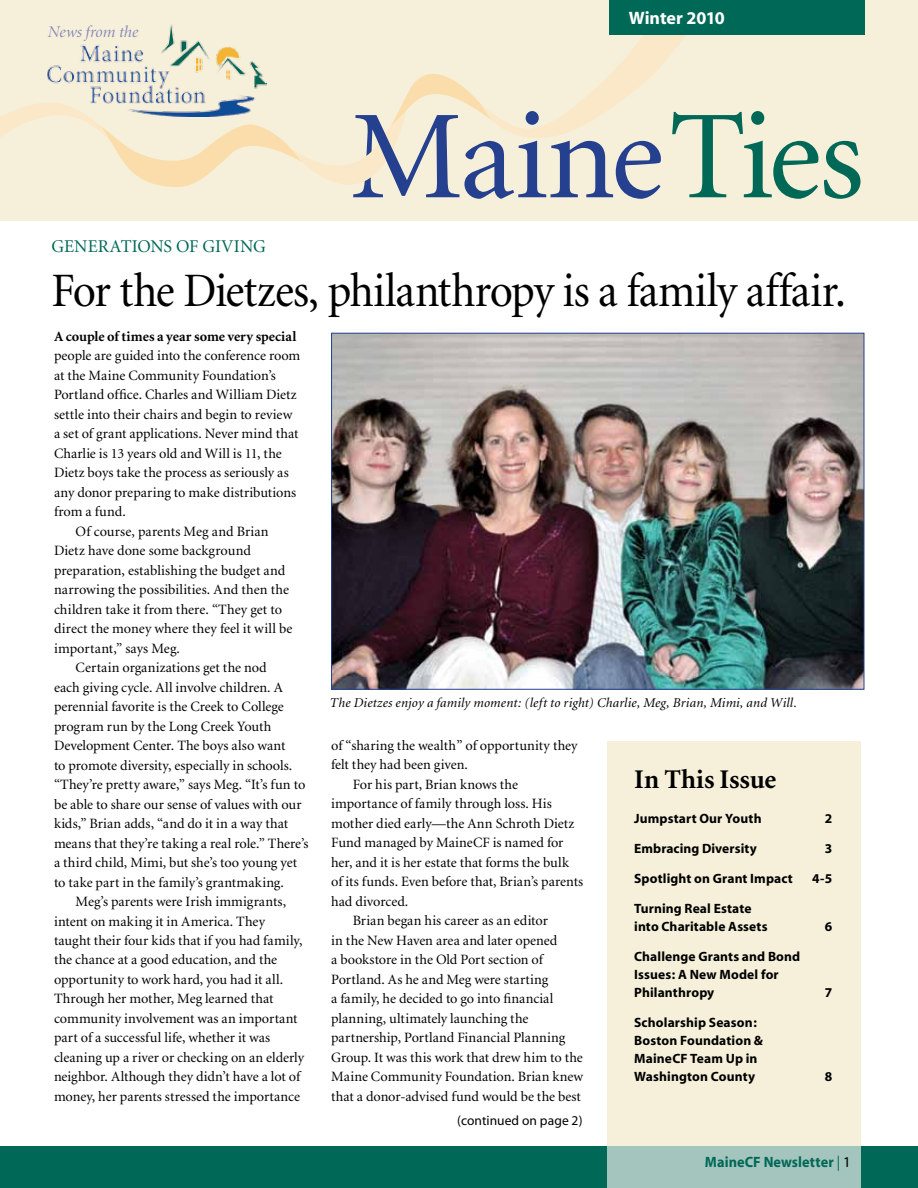
<style>
.page{position:relative;width:918px;height:1188px;background:#fff}
.page>*{position:absolute;margin:0;border:0;box-sizing:border-box;transform-origin:0 0}
.t1{font:48px "Minion";letter-spacing:-.015em;color:#000;scale:.94 1}
.t2{font:700 27px "Minion";color:#000}
.t3{font:18px "Minion";letter-spacing:.045em;color:#006857}
.t4{font:700 18px "Myriad";letter-spacing:-.005em;color:#fff}
.t5{font:italic 16.5px "Minion Display";color:#8889ba}
.t6{font:700 15px "Myriad";letter-spacing:.005em;color:#006857;scale:.95 1}
.t7{font:14.25px "Minion";color:#000}
.t8{font:700 14.25px "Minion";color:#000}
.t9{font:700 13.5px/18px "Myriad";letter-spacing:.01em;color:#000}
.t10{font:italic 13.5px "Minion";letter-spacing:.01em;color:#000}
.t11{font:13.5px "Myriad";letter-spacing:.005em;color:#000}
.s1{font-weight:400}
.s2{font-weight:400;color:#000}
</style>
<div class="page">
<div style="left:0;top:1147px;width:918px;height:41px;background:#006857"></div>
<div style="left:608px;top:741px;width:253px;height:413px;background:#f6f0da"></div>
<div style="left:608px;top:1147px;width:253px;height:41px;background:#a3c5be"></div>
<img style="left:333px;top:335px;width:529px;height:352px">
<div style="left:0;top:0;width:918px;height:220px;background:#f6f0da"></div>
<svg style="left:0;top:103px;width:409px;height:118px"></svg>
<svg style="left:102px;top:122px;width:199px;height:66px"></svg>
<img style="left:46px;top:24px;width:221px;height:92px">
<svg style="left:824px;top:141px;width:37px;height:58px"></svg>
<svg style="left:353px;top:35px;width:465px;height:164px"></svg>
<div style="left:609px;top:0;width:255px;height:35px;background:#006857"></div>
<p class="t5" style="left:48px;top:24px;width:92px">News from the</p>
<p class="t4" style="left:629px;top:9px;width:98px">Winter 2010</p>
<p class="t3" style="left:52px;top:237px;width:25px">Gene</p>
<p class="t3" style="left:98px;top:237px;width:24px">r ations</p>
<p class="t3" style="left:176px;top:237px;width:70px">of Giving</p>
<h1 class="t1" style="left:52px;top:267px;width:847px">For the Dietzes, philanthropy is a family affair.</h1>
<p class="t8" style="left:54px;top:329px;width:244px">A couple of times a year some very special</p>
<p class="t7" style="left:54px;top:349px;width:248px">people are guided into the conference room</p>
<p class="t7" style="left:54px;top:368px;width:223px">at the Maine Community Foundation’s</p>
<p class="t7" style="left:54px;top:388px;width:244px">Portland office. Charles and William Dietz</p>
<p class="t7" style="left:54px;top:407px;width:240px">settle into their chairs and begin to review</p>
<p class="t7" style="left:54px;top:427px;width:246px">a set of grant applications. Never mind that</p>
<p class="t7" style="left:54px;top:446px;width:229px">Charlie is 13 years old and Will is 11, the</p>
<p class="t7" style="left:54px;top:466px;width:236px">Dietz boys take the process as seriously as</p>
<p class="t7" style="left:54px;top:485px;width:244px">any donor preparing to make distributions</p>
<p class="t7" style="left:54px;top:505px;width:73px">from a fund.</p>
<p class="t7" style="left:76px;top:524px;width:195px">Of course, parents Meg and Brian</p>
<p class="t7" style="left:54px;top:544px;width:199px">Dietz have done some background</p>
<p class="t7" style="left:54px;top:563px;width:233px">preparation, establishing the budget and</p>
<p class="t7" style="left:54px;top:583px;width:237px">narrowing the possibilities. And then the</p>
<p class="t7" style="left:54px;top:602px;width:230px">children take it from there. “They get to</p>
<p class="t7" style="left:54px;top:622px;width:240px">direct the money where they feel it will be</p>
<p class="t7" style="left:54px;top:641px;width:128px">important,” says Meg.</p>
<p class="t7" style="left:76px;top:661px;width:193px">Certain organizations get the nod</p>
<p class="t7" style="left:54px;top:680px;width:230px">each giving cycle. All involve children. A</p>
<p class="t7" style="left:54px;top:700px;width:231px">perennial favorite is the Creek to College</p>
<p class="t7" style="left:54px;top:719px;width:219px">program run by the Long Creek Youth</p>
<p class="t7" style="left:54px;top:738px;width:233px">Development Center. The boys also want</p>
<p class="t7" style="left:54px;top:758px;width:240px">to promote diversity, especially in schools.</p>
<p class="t7" style="left:54px;top:777px;width:253px">“They’re pretty aware,” says Meg. “It’s fun to</p>
<p class="t7" style="left:54px;top:797px;width:249px">be able to share our sense of values with our</p>
<p class="t7" style="left:54px;top:816px;width:236px">kids,” Brian adds, “and do it in a way that</p>
<p class="t7" style="left:54px;top:836px;width:256px">means that they’re taking a real role.” There’s</p>
<p class="t7" style="left:54px;top:855px;width:245px">a third child, Mimi, but she’s too young yet</p>
<p class="t7" style="left:54px;top:875px;width:231px">to take part in the family’s grantmaking.</p>
<p class="t7" style="left:76px;top:894px;width:212px">Meg’s parents were Irish immigrants,</p>
<p class="t7" style="left:54px;top:914px;width:213px">intent on making it in America. They</p>
<p class="t7" style="left:54px;top:933px;width:250px">taught their four kids that if you had family,</p>
<p class="t7" style="left:54px;top:953px;width:225px">the chance at a good education, and the</p>
<p class="t7" style="left:54px;top:972px;width:231px">opportunity to work hard, you had it all.</p>
<p class="t7" style="left:54px;top:992px;width:221px">Through her mother, Meg learned that</p>
<p class="t7" style="left:54px;top:1011px;width:245px">community involvement was an important</p>
<p class="t7" style="left:54px;top:1031px;width:218px">part of a successful life, whether it was</p>
<p class="t7" style="left:54px;top:1050px;width:252px">cleaning up a river or checking on an elderly</p>
<p class="t7" style="left:54px;top:1070px;width:248px">neighbor. Although they didn’t have a lot of</p>
<p class="t7" style="left:54px;top:1089px;width:248px">money, her parents stressed the importance</p>
<p class="t10" style="left:330px;top:696px;width:469px">The Dietzes enjoy a family moment: (left to right) Charlie, Meg, Brian, Mimi, and Will.</p>
<p class="t7" style="left:331px;top:738px;width:248px">of “sharing the wealth” of opportunity they</p>
<p class="t7" style="left:331px;top:758px;width:138px">felt they had been given.</p>
<p class="t7" style="left:353px;top:777px;width:167px">For his part, Brian knows the</p>
<p class="t7" style="left:331px;top:797px;width:222px">importance of family through loss. His</p>
<p class="t7" style="left:331px;top:816px;width:245px">mother died early—the Ann Schroth Dietz</p>
<p class="t7" style="left:331px;top:836px;width:234px">Fund managed by MaineCF is named for</p>
<p class="t7" style="left:331px;top:855px;width:239px">her, and it is her estate that forms the bulk</p>
<p class="t7" style="left:331px;top:875px;width:254px">of its funds. Even before that, Brian’s parents</p>
<p class="t7" style="left:331px;top:894px;width:79px">had divorced.</p>
<p class="t7" style="left:353px;top:914px;width:197px">Brian began his career as an editor</p>
<p class="t7" style="left:331px;top:933px;width:228px">in the New Haven area and later opened</p>
<p class="t7" style="left:331px;top:953px;width:213px">a bookstore in the Old Port section of</p>
<p class="t7" style="left:331px;top:972px;width:219px">Portland. As he and Meg were starting</p>
<p class="t7" style="left:331px;top:992px;width:224px">a family, he decided to go into financial</p>
<p class="t7" style="left:331px;top:1011px;width:199px">planning, ultimately launching the</p>
<p class="t7" style="left:331px;top:1031px;width:236px">partnership, Portland Financial Planning</p>
<p class="t7" style="left:331px;top:1050px;width:253px">Group. It was this work that drew him to the</p>
<p class="t7" style="left:331px;top:1070px;width:254px">Maine Community Foundation. Brian knew</p>
<p class="t7" style="left:331px;top:1089px;width:251px">that a donor-advised fund would be the best</p>
<p class="t11" style="left:457px;top:1114px;width:127px">(continued on page 2)</p>
<h2 class="t2" style="left:634px;top:766px;width:143px">In This Issue</h2>
<p class="t9" style="left:634px;top:810px;width:129px">Jumpstart Our Youth</p>
<p class="t9" style="left:825px;top:810px;width:9px">2</p>
<p class="t9" style="left:634px;top:840px;width:124px">Embracing Diversity</p>
<p class="t9" style="left:825px;top:840px;width:9px">3</p>
<p class="t9" style="left:634px;top:870px;width:160px">Spotlight on Grant Impact</p>
<p class="t9" style="left:812px;top:870px;width:21px">4-5</p>
<p class="t9" style="left:634px;top:900px;width:135px">Turning Real Estate into Charitable Assets</p>
<p class="t9" style="left:825px;top:918px;width:9px">6</p>
<p class="t9" style="left:634px;top:948px;width:168px">Challenge Grants and Bond<br>Issues: A New Model for<br>Philanthropy</p>
<p class="t9" style="left:634px;top:1014px;width:130px">Scholarship Season:<br>Boston Foundation &amp;<br>MaineCF Team Up in<br>Washington County</p>
<p class="t9" style="left:825px;top:984px;width:9px">7</p>
<p class="t9" style="left:825px;top:1068px;width:9px">8</p>
<p class="t6" style="left:705px;top:1154px;width:155px">MaineCF Newsletter <span class="s1">|</span> <span class="s2">1</span></p>
</div>
